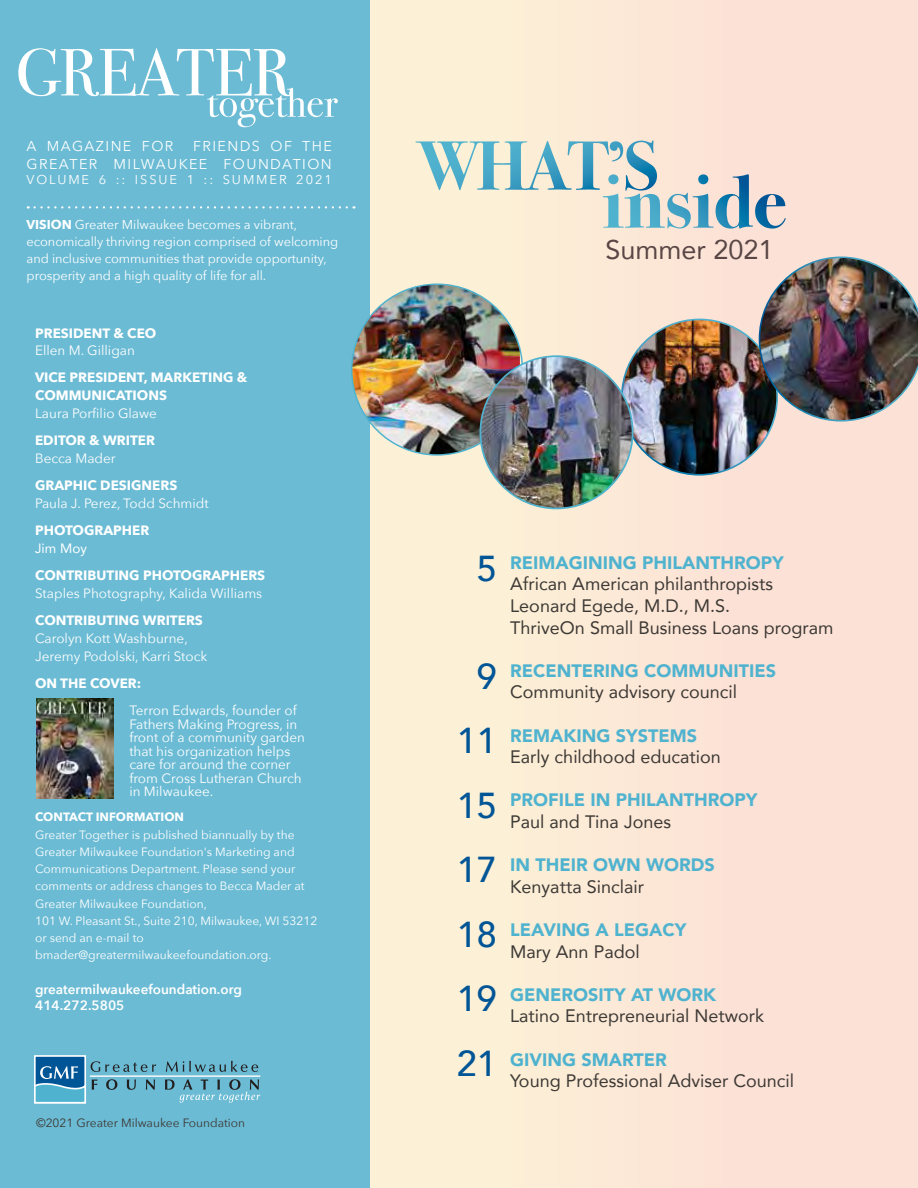
<style>
.page{position:relative;width:918px;height:1188px;background:#fff}
.page>*{position:absolute;margin:0;border:0;box-sizing:border-box;transform-origin:0 0}
.t1{font:500 36px/64.5px "Avenir";color:#005596;text-align:justify}
.t2{font:27px "Avenir";color:#594645}
.t3{font:18px/21.6px "Avenir";color:#3d3935}
.t4{font:900 18px "Avenir";color:#4fb3cf}
.t5{font:14.25px/17.1px "Avenir Next";letter-spacing:.1em;color:#fff;text-align:right}
.t6{font:13.5px/13.5px "Avenir Next";color:#fff}
.t7{font:700 13.5px/18px "Avenir Next";color:#fff}
.t8{font:600 13.5px/16.2px "Avenir Next";color:#fff}
.t9{font:13.5px "Avenir";color:#fff}
.t10{font:12.9px/17.1px "Avenir Next";letter-spacing:-.005em;color:#fff}
.t11{font:12.9px "Avenir Next";letter-spacing:.15em;color:#fff}
.t12{font:12px/17.2px "Avenir Next";color:#fff}
.t13{font:12px "Avenir Next";color:#3d3935}
.t14{font:700 12px "Avenir Next";color:#fff}
.s1{font-weight:700}
</style>
<div class="page">
<div style="left:367px;top:0;width:551px;height:1188px;background:#fce7d6"></div>
<hr style="left:917px;top:0;width:1px;height:1137px;background:#4fb3cf">
<div style="left:0;top:0;width:370px;height:1188px;background:#6abbd4"></div>
<svg style="left:166px;top:1061px;width:92px;height:11px"></svg>
<hr style="left:90px;top:1076px;width:170px;height:1px;background:#fff">
<div style="left:35px;top:1056px;width:50px;height:47px;background:#005596"></div>
<div style="left:34px;top:1055px;width:52px;height:48px;border:2px solid #fff"></div>
<svg style="left:34px;top:1061px;width:122px;height:42px"></svg>
<svg style="left:165px;top:1079px;width:95px;height:24px"></svg>
<svg style="left:18px;top:48px;width:320px;height:79px"></svg>
<svg style="left:35px;top:206px;width:320px;height:3px"></svg>
<img style="left:352px;top:284px;width:168px;height:171px">
<img style="left:622px;top:319px;width:155px;height:156px;border-radius:78px">
<img style="left:759px;top:257px;width:159px;height:165px">
<img style="left:480px;top:356px;width:153px;height:152px;border-radius:76px">
<img style="left:37px;top:699px;width:76px;height:100px">
<svg style="left:415px;top:140px;width:338px;height:89px"></svg>
<p class="t5" style="left:27px;top:137px;width:307px">FRIENDS OF THE<br>GREATER MILWAUKEE FOUNDATION</p>
<p class="t11" style="left:27px;top:169px;width:307px">VOLUME 6 :: ISSUE 1 :: SUMMER 2021</p>
<p class="t10" style="left:27px;top:215px;width:313px"><span class="s1">VISION</span> Greater Milwaukee becomes a vibrant, economically thriving region comprised of welcoming and inclusive communities that provide opportunity, prosperity and a high quality of life for all.</p>
<p class="t5" style="left:27px;top:137px;width:148px">A MAGAZINE FOR</p>
<p class="t7" style="left:35px;top:324px;width:123px">PRESIDENT &amp; CEO</p>
<p class="t6" style="left:35px;top:343px;width:101px">Ellen M. Gilligan</p>
<p class="t7" style="left:35px;top:369px;width:214px">VICE PRESIDENT, MARKETING &amp;<br>COMMUNICATIONS</p>
<p class="t6" style="left:35px;top:406px;width:123px">Laura Porfilio Glawe</p>
<p class="t7" style="left:35px;top:431px;width:122px">EDITOR &amp; WRITER</p>
<p class="t6" style="left:35px;top:451px;width:82px">Becca Mader</p>
<p class="t7" style="left:35px;top:476px;width:144px">GRAPHIC DESIGNERS</p>
<p class="t6" style="left:35px;top:496px;width:175px">Paula J. Perez, Todd Schmidt</p>
<p class="t7" style="left:35px;top:521px;width:116px">PHOTOGRAPHER</p>
<p class="t9" style="left:35px;top:538px;width:53px">Jim Moy</p>
<p class="t7" style="left:35px;top:566px;width:232px">CONTRIBUTING PHOTOGRAPHERS</p>
<p class="t6" style="left:35px;top:586px;width:229px">Staples Photography, Kalida Williams</p>
<p class="t7" style="left:35px;top:611px;width:169px">CONTRIBUTING WRITERS</p>
<p class="t6" style="left:35px;top:629px;width:174px;line-height:18px">Carolyn Kott Washburne,<br>Jeremy Podolski, Karri Stock</p>
<p class="t7" style="left:35px;top:674px;width:108px">ON THE COVER:</p>
<p class="t6" style="left:129px;top:703px;width:177px">Terron Edwards, founder of<br>Fathers Making Progress, in front of a community garden that his organization helps care for around the corner from Cross Lutheran Church in Milwaukee.</p>
<p class="t14" style="left:35px;top:807px;width:150px">CONTACT INFORMATION</p>
<p class="t12" style="left:35px;top:825px;width:284px">Greater Together is published biannually by the Greater Milwaukee Foundation's Marketing and Communications Department. Please send your comments or address changes to Becca Mader at Greater Milwaukee Foundation,<br>101 W. Pleasant St., Suite 210, Milwaukee, WI 53212 or send an e-mail to bmader@greatermilwaukeefoundation.org.</p>
<p class="t8" style="left:35px;top:980px;width:208px">greatermilwaukeefoundation.org<br>414.272.5805</p>
<p class="t13" style="left:36px;top:1112px;width:211px">©2021 Greater Milwaukee Foundation</p>
<h2 class="t2" style="left:605px;top:228px;width:170px">Summer 2021</h2>
<h1 class="t1" style="left:477px;top:534px;width:22px">5</h1>
<h1 class="t1" style="left:477px;top:642px;width:22px">9</h1>
<h1 class="t1" style="left:457px;top:707px;width:42px">11<br>15</h1>
<h1 class="t1" style="left:457px;top:835px;width:42px">17<br>18<br>19<br>21</h1>
<h3 class="t4" style="left:510px;top:547px;width:275px">REIMAGINING PHILANTHROPY</h3>
<h3 class="t3" style="left:510px;top:573px;width:325px">African American philanthropists<br>Leonard Egede, M.D., M.S.<br>ThriveOn Small Business Loans program</h3>
<h3 class="t4" style="left:510px;top:655px;width:267px">RECENTERING COMMUNITIES</h3>
<h3 class="t3" style="left:510px;top:681px;width:228px">Community advisory council</h3>
<h3 class="t4" style="left:510px;top:720px;width:188px">REMAKING SYSTEMS</h3>
<h3 class="t3" style="left:510px;top:746px;width:212px">Early childhood education</h3>
<h3 class="t4" style="left:510px;top:785px;width:249px">PROFILE IN PHILANTHROPY</h3>
<h3 class="t3" style="left:510px;top:810px;width:162px">Paul and Tina Jones</h3>
<h3 class="t4" style="left:510px;top:850px;width:206px">IN THEIR OWN WORDS</h3>
<h3 class="t3" style="left:510px;top:875px;width:135px">Kenyatta Sinclair</h3>
<h3 class="t4" style="left:510px;top:914px;width:178px">LEAVING A LEGACY</h3>
<h3 class="t3" style="left:510px;top:940px;width:131px">Mary Ann Padol</h3>
<h3 class="t4" style="left:510px;top:979px;width:207px">GENEROSITY AT WORK</h3>
<h3 class="t3" style="left:510px;top:1005px;width:255px">Latino Entrepreneurial Network</h3>
<h3 class="t4" style="left:510px;top:1044px;width:158px">GIVING SMARTER</h3>
<h3 class="t3" style="left:510px;top:1070px;width:285px">Young Professional Adviser Council</h3>
</div>
